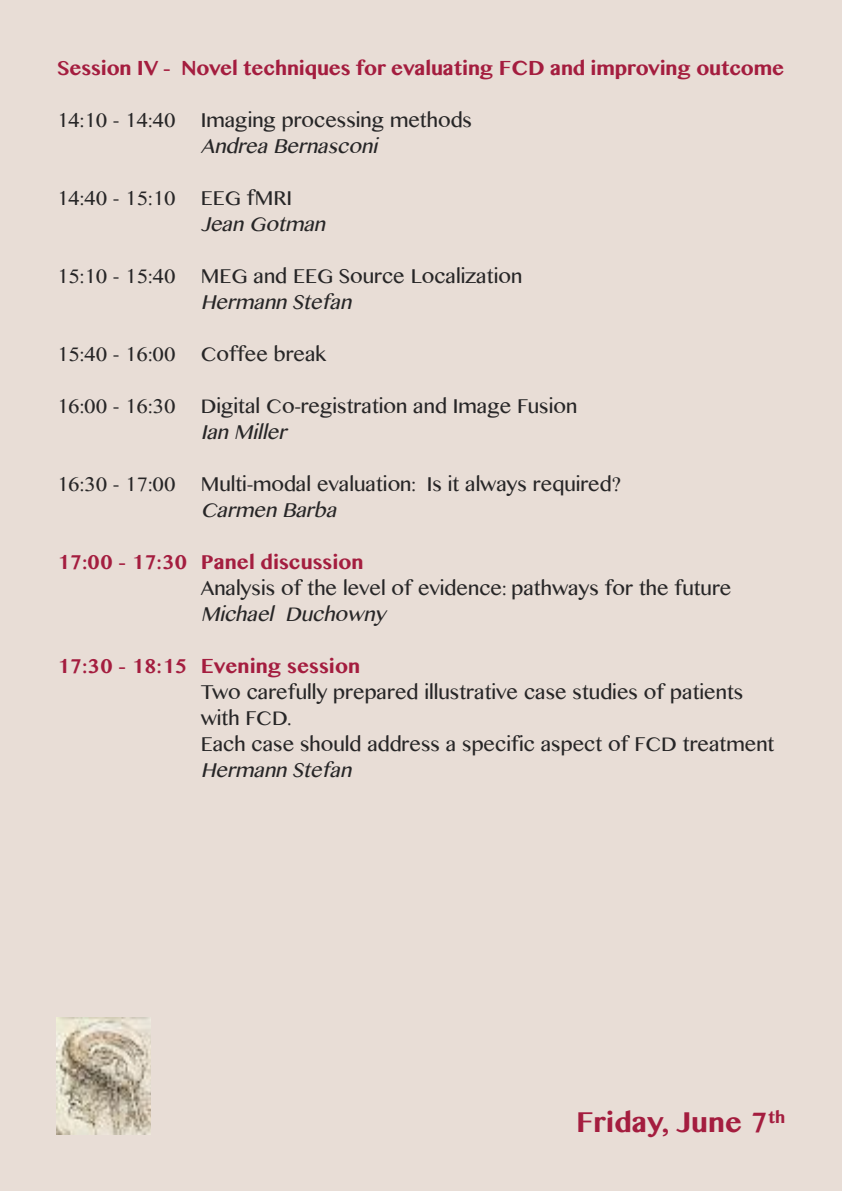
<style>
.page{position:relative;width:842px;height:1191px;background:#e8ddd6}
.page>*{position:absolute;margin:0;border:0;box-sizing:border-box;transform-origin:0 0}
.t1{font:700 28px "Bangla MN";color:#a41d3f}
.t2{font:20px/26px "Bangla MN";color:#272627}
.t3{font:700 20px "Bangla MN";letter-spacing:-.01em;color:#a41d3f}
.t4{font:italic 20px "Bangla MN";color:#272627}
</style>
<div class="page">
<img style="left:57px;top:1017px;width:94px;height:117px">
<p class="t3" style="left:57px;top:57px;width:729px">Session IV - Novel techniques for evaluating FCD and improving outcome</p>
<p class="t2" style="left:57px;top:107px;width:120px">14:10 - 14:40</p>
<p class="t2" style="left:201px;top:107px;width:273px">Imaging processing methods</p>
<p class="t4" style="left:201px;top:135px;width:182px">Andrea Bernasconi</p>
<p class="t2" style="left:57px;top:185px;width:120px">14:40 - 15:10</p>
<p class="t2" style="left:201px;top:185px;width:93px">EEG fMRI</p>
<p class="t4" style="left:201px;top:213px;width:130px">Jean Gotman</p>
<p class="t2" style="left:57px;top:263px;width:120px">15:10 - 15:40</p>
<p class="t2" style="left:201px;top:263px;width:323px">MEG and EEG Source Localization</p>
<p class="t4" style="left:201px;top:291px;width:156px">Hermann Stefan</p>
<p class="t2" style="left:57px;top:341px;width:120px">15:40 - 16:00</p>
<p class="t2" style="left:201px;top:341px;width:127px">Coffee break</p>
<p class="t2" style="left:57px;top:393px;width:120px">16:00 - 16:30</p>
<p class="t2" style="left:201px;top:393px;width:378px">Digital Co-registration and Image Fusion</p>
<p class="t4" style="left:201px;top:421px;width:92px">Ian Miller</p>
<p class="t2" style="left:57px;top:471px;width:120px">16:30 - 17:00</p>
<p class="t2" style="left:201px;top:471px;width:422px">Multi-modal evaluation: Is it always required?</p>
<p class="t4" style="left:201px;top:499px;width:142px">Carmen Barba</p>
<p class="t3" style="left:57px;top:551px;width:308px">17:00 - 17:30 Panel discussion</p>
<p class="t2" style="left:201px;top:575px;width:532px">Analysis of the level of evidence: pathways for the future</p>
<p class="t4" style="left:201px;top:603px;width:186px">Michael Duchowny</p>
<p class="t3" style="left:57px;top:655px;width:305px">17:30 - 18:15 Evening session</p>
<p class="t2" style="left:201px;top:679px;width:575px">Two carefully prepared illustrative case studies of patients with FCD.<br>Each case should address a specific aspect of FCD treatment</p>
<p class="t4" style="left:201px;top:759px;width:156px">Hermann Stefan</p>
<h1 class="t1" style="left:576px;top:1105px;width:210px">Friday, June 7<sup>th</sup></h1>
</div>
